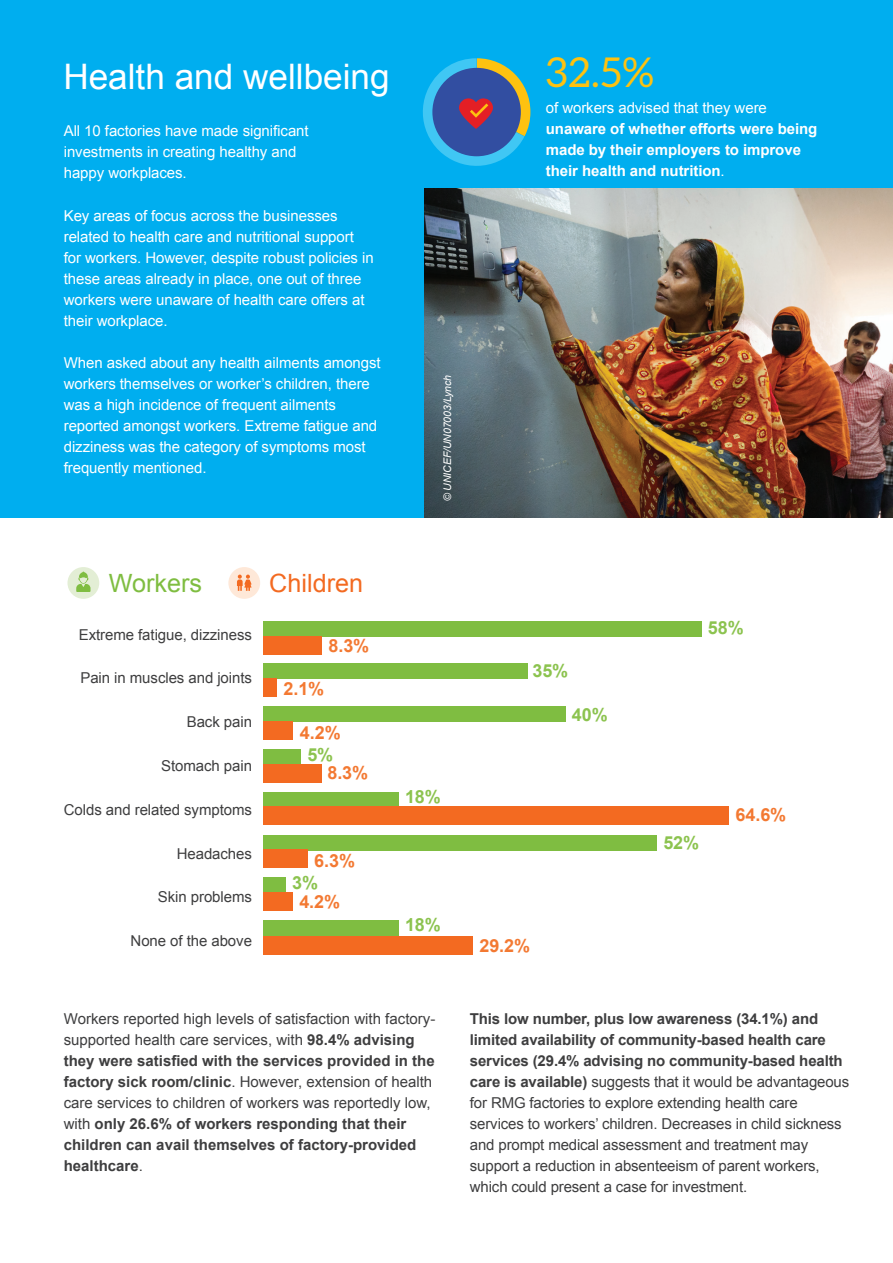
<style>
.page{position:relative;width:893px;height:1263px;background:#fff}
.page>*{position:absolute;margin:0;border:0;box-sizing:border-box;transform-origin:0 0}
.t1{font:41.25px "Aleo";color:#fec210}
.t2{font:35.1px "Arial";color:#fff}
.t3{font:25.2px "Arial";color:#f36a21}
.t4{font:25.2px "Arial";color:#7fbd41}
.t5{font:700 18px "Arial";color:#f37932}
.t6{font:700 18px "Arial";letter-spacing:-.005em;color:#8cc34f}
.t7{font:15px/21px "Arial";letter-spacing:-.01em;color:#3e3e3f}
.t8{font:15px/21px "Arial";letter-spacing:-.005em;color:#fff}
.t9{font:700 15px/21px "Arial";color:#3e3e3f}
.t10{font:700 15px/21px "Arial";letter-spacing:-.005em;color:#fff}
.t11{font:italic 10.5px "Arial";letter-spacing:-.015em;color:#fff}
.s1{font-weight:400}
.s2{font-weight:700}
</style>
<div class="page">
<div style="left:426px;top:0;width:467px;height:518px;background:#00aeef"></div>
<div style="left:0;top:0;width:459px;height:518px;background:#00aeef"></div>
<div style="left:263px;top:621px;width:439px;height:15px;background:#7fbd41"></div>
<div style="left:263px;top:664px;width:265px;height:15px;background:#7fbd41"></div>
<div style="left:263px;top:706px;width:303px;height:16px;background:#7fbd41"></div>
<div style="left:263px;top:749px;width:38px;height:16px;background:#7fbd41"></div>
<div style="left:263px;top:792px;width:136px;height:15px;background:#7fbd41"></div>
<div style="left:263px;top:835px;width:394px;height:15px;background:#7fbd41"></div>
<div style="left:263px;top:878px;width:22px;height:15px;background:#7fbd41"></div>
<div style="left:263px;top:920px;width:136px;height:16px;background:#7fbd41"></div>
<div style="left:263px;top:636px;width:59px;height:18px;background:#f36a21"></div>
<div style="left:263px;top:679px;width:14px;height:18px;background:#f36a21"></div>
<div style="left:263px;top:721px;width:29px;height:18px;background:#f36a21"></div>
<div style="left:263px;top:764px;width:59px;height:18px;background:#f36a21"></div>
<div style="left:263px;top:807px;width:466px;height:18px;background:#f36a21"></div>
<div style="left:263px;top:849px;width:45px;height:19px;background:#f36a21"></div>
<div style="left:263px;top:892px;width:29px;height:18px;background:#f36a21"></div>
<div style="left:263px;top:936px;width:210px;height:18px;background:#f36a21"></div>
<div style="left:68px;top:567px;width:31px;height:32px;background:#e3eed5;border-radius:50%"></div>
<svg style="left:76px;top:572px;width:15px;height:20px"></svg>
<div style="left:228px;top:567px;width:32px;height:32px;background:#fee8d8;border-radius:50%"></div>
<svg style="left:237px;top:575px;width:15px;height:16px"></svg>
<img style="left:424px;top:188px;width:469px;height:330px">
<svg style="left:423px;top:58px;width:107px;height:108px"></svg>
<p class="t2" style="left:63px;top:54px;width:328px">Health and wellbeing</p>
<p class="t8" style="left:64px;top:121px;width:246px">All 10 factories have made significant investments in creating healthy and happy workplaces.</p>
<p class="t8" style="left:64px;top:205px;width:311px">Key areas of focus across the businesses related to health care and nutritional support for workers. However, despite robust policies in these areas already in place, one out of three workers were unaware of health care offers at their workplace.</p>
<p class="t8" style="left:64px;top:352px;width:318px">When asked about any health ailments amongst workers themselves or worker’s children, there was a high incidence of frequent ailments reported amongst workers. Extreme fatigue and dizziness was the category of symptoms most frequently mentioned.</p>
<p class="t11" style="left:441px;top:501px;width:128px;rotate:-90deg">© UNICEF/UN07003/Lynch</p>
<p class="t1" style="left:546px;top:49px;width:110px">32.5%</p>
<p class="t10" style="left:546px;top:97px;width:273px"><span class="s1">of workers advised that they were </span>unaware of whether efforts were being made by their employers to improve their health and nutrition<span class="s1">.</span></p>
<p class="t4" style="left:109px;top:567px;width:95px">Workers</p>
<p class="t3" style="left:269px;top:567px;width:95px">Children</p>
<p class="t7" style="left:79px;top:624px;width:175px">Extreme fatigue, dizziness</p>
<p class="t7" style="left:80px;top:668px;width:173px">Pain in muscles and joints</p>
<p class="t7" style="left:187px;top:712px;width:67px">Back pain</p>
<p class="t7" style="left:161px;top:755px;width:92px">Stomach pain</p>
<p class="t7" style="left:64px;top:799px;width:190px">Colds and related symptoms</p>
<p class="t7" style="left:177px;top:843px;width:77px">Headaches</p>
<p class="t7" style="left:158px;top:887px;width:96px">Skin problems</p>
<p class="t7" style="left:131px;top:930px;width:123px">None of the above</p>
<p class="t5" style="left:328px;top:634px;width:42px">8.3%</p>
<p class="t5" style="left:284px;top:677px;width:42px">2.1%</p>
<p class="t5" style="left:300px;top:720px;width:42px">4.2%</p>
<p class="t5" style="left:327px;top:761px;width:42px">8.3%</p>
<p class="t6" style="left:307px;top:743px;width:27px">5%</p>
<p class="t5" style="left:314px;top:848px;width:42px">6.3%</p>
<p class="t5" style="left:299px;top:890px;width:42px">4.2%</p>
<p class="t6" style="left:292px;top:871px;width:27px">3%</p>
<p class="t6" style="left:405px;top:785px;width:37px">18%</p>
<p class="t6" style="left:405px;top:913px;width:37px">18%</p>
<p class="t6" style="left:532px;top:659px;width:37px">35%</p>
<p class="t6" style="left:572px;top:702px;width:37px">40%</p>
<p class="t5" style="left:479px;top:933px;width:52px">29.2%</p>
<p class="t6" style="left:708px;top:616px;width:37px">58%</p>
<p class="t6" style="left:663px;top:830px;width:37px">52%</p>
<p class="t5" style="left:736px;top:802px;width:52px">64.6%</p>
<p class="t9" style="left:64px;top:1008px;width:373px"><span class="s1">Workers reported high levels of satisfaction with factory&shy;supported health care services, with</span> 98.4% advising they were satisfied with the services provided in the factory sick room/clinic<span class="s1">. However, extension of health care services to children of workers was reportedly low, with</span> only 26.6% of workers responding that their children can avail themselves of factory-provided healthcare<span class="s1">.</span></p>
<p class="t7" style="left:470px;top:1008px;width:381px"><span class="s2">This low number, plus low awareness (34.1%) and limited availability of community-based health care services (29.4% advising no community-based health care is available)</span> suggests that it would be advantageous for RMG factories to explore extending health care services to workers’ children. Decreases in child sickness and prompt medical assessment and treatment may support a reduction in absenteeism of parent workers, which could present a case for investment.</p>
</div>
